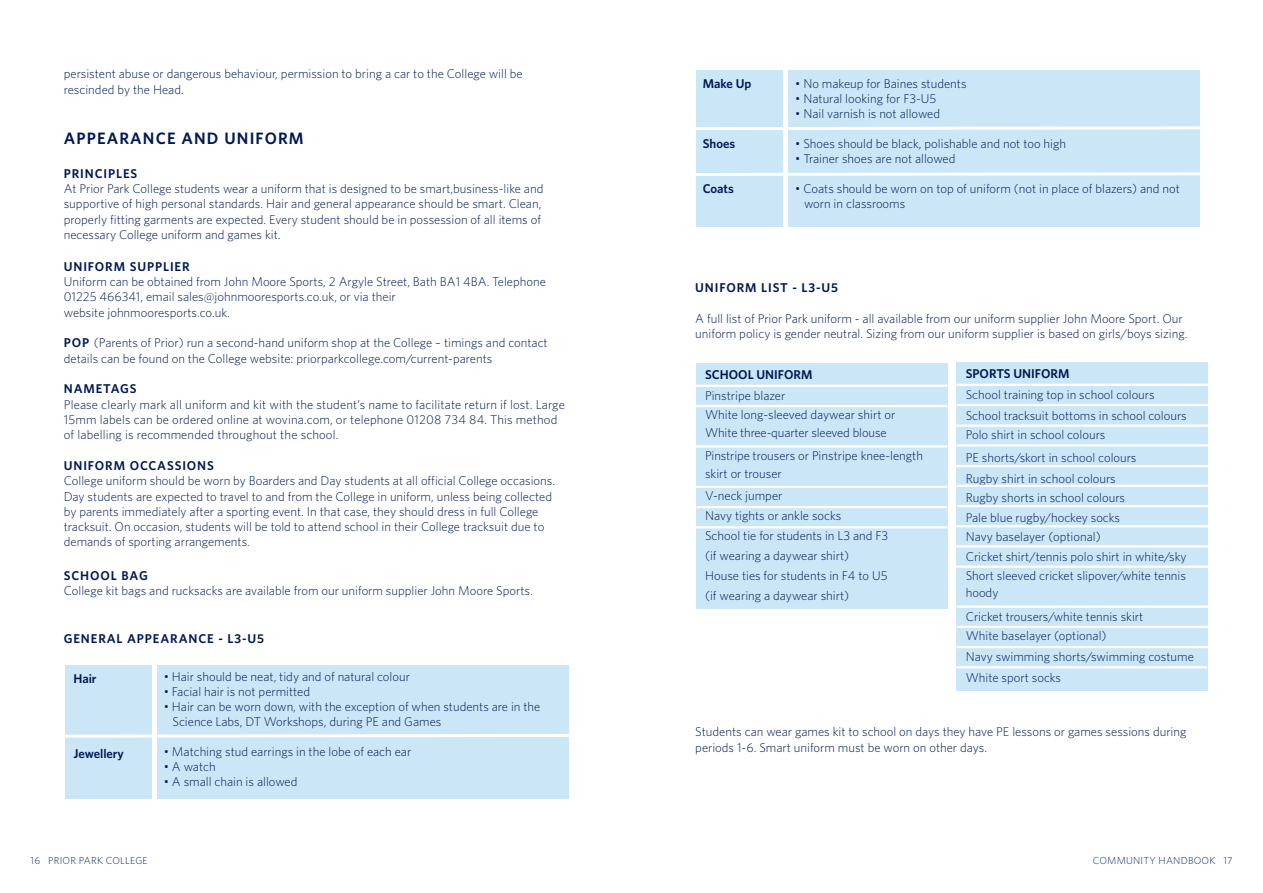
<style>
.page{position:relative;width:1263px;height:893px;background:#fff}
.page>*{position:absolute;margin:0;border:0;box-sizing:border-box;transform-origin:0 0}
.t1{font:600 16.5px "Whitney";letter-spacing:.07em;color:#001954}
.t2{font:300 12.75px/15.3px "Whitney";color:#001954}
.t3{font:600 12.75px "Whitney";letter-spacing:.07em;color:#001954}
.t4{font:600 12.75px "Whitney";color:#001954}
.t5{font:300 10.2px "Whitney";letter-spacing:.02em;color:#002c62}
.s1{font-weight:600}
</style>
<div class="page">
<div style="left:65px;top:666px;width:504px;height:133px;background:#cbe6f7"></div>
<hr style="left:152px;top:664px;width:4px;height:158px;background:#fff">
<svg style="left:65px;top:732px;width:504px;height:7px"></svg>
<div style="left:696px;top:70px;width:504px;height:157px;background:#cbe6f7"></div>
<div style="left:783px;top:58px;width:5px;height:211px;background:#fff"></div>
<svg style="left:696px;top:126px;width:504px;height:4px"></svg>
<svg style="left:696px;top:172px;width:504px;height:4px;background:#f1f8fc"></svg>
<div style="left:696px;top:363px;width:251px;height:246px;background:#cbe6f7"></div>
<hr style="left:696px;top:385px;width:251px;height:2px;background:#fff">
<hr style="left:696px;top:405px;width:251px;height:2px;background:#fff">
<hr style="left:696px;top:445px;width:251px;height:3px;background:#fff">
<hr style="left:696px;top:486px;width:251px;height:2px;background:#fff">
<hr style="left:697px;top:506px;width:250px;height:2px;background:#fff">
<hr style="left:696px;top:526px;width:251px;height:2px;background:#fff">
<div style="left:956px;top:362px;width:252px;height:329px;background:#cbe6f7"></div>
<hr style="left:956px;top:384px;width:252px;height:2px;background:#fff">
<hr style="left:956px;top:404px;width:252px;height:2px;background:#fff">
<hr style="left:956px;top:444px;width:252px;height:3px;background:#fff">
<hr style="left:956px;top:485px;width:252px;height:2px;background:#fff">
<hr style="left:957px;top:505px;width:251px;height:2px;background:#fff">
<hr style="left:956px;top:525px;width:252px;height:2px;background:#fff">
<hr style="left:955px;top:545px;width:260px;height:3px;background:#fff">
<hr style="left:956px;top:605px;width:252px;height:3px;background:#fff">
<hr style="left:956px;top:626px;width:252px;height:2px;background:#fff">
<hr style="left:956px;top:646px;width:252px;height:2px;background:#fff">
<hr style="left:956px;top:666px;width:251px;height:2px;background:#fff">
<hr style="left:954px;top:424px;width:271px;height:3px;background:#fff">
<hr style="left:952px;top:465px;width:261px;height:2px;background:#fff">
<hr style="left:952px;top:566px;width:261px;height:2px;background:#fff">
<p class="t2" style="left:64px;top:66px;width:460px">persistent abuse or dangerous behaviour, permission to bring a car to the College will be</p>
<p class="t2" style="left:64px;top:81px;width:121px">rescinded by the Head.</p>
<p class="t1" style="left:64px;top:128px;width:241px">APPEARANCE AND UNIFORM</p>
<p class="t3" style="left:64px;top:165px;width:75px">PRINCIPLES</p>
<p class="t2" style="left:64px;top:181px;width:481px">At Prior Park College students wear a uniform that is designed to be smart,business-like and supportive of high personal standards. Hair and general appearance should be smart. Clean, properly fitting garments are expected. Every student should be in possession of all items of necessary College uniform and games kit.</p>
<p class="t3" style="left:64px;top:258px;width:127px">UNIFORM SUPPLIER</p>
<p class="t2" style="left:64px;top:274px;width:484px">Uniform can be obtained from John Moore Sports, 2 Argyle Street, Bath BA1 4BA. Telephone<br>01225 466341, email sales@johnmooresports.co.uk, or via their</p>
<p class="t2" style="left:64px;top:304px;width:168px">website johnmooresports.co.uk.</p>
<p class="t2" style="left:64px;top:335px;width:485px"><span class="s1">POP</span> (Parents of Prior) run a second-hand uniform shop at the College – timings and contact details can be found on the College website: priorparkcollege.com/current-parents</p>
<p class="t3" style="left:64px;top:381px;width:74px">NAMETAGS</p>
<p class="t2" style="left:64px;top:396px;width:503px">Please clearly mark all uniform and kit with the student’s name to facilitate return if lost. Large<br>15mm labels can be ordered online at wovina.com, or telephone 01208 734 84. This method of labelling is recommended throughout the school.</p>
<p class="t3" style="left:64px;top:458px;width:152px">UNIFORM OCCASSIONS</p>
<p class="t2" style="left:64px;top:473px;width:493px">College uniform should be worn by Boarders and Day students at all official College occasions.<br>Day students are expected to travel to and from the College in uniform, unless being collected by parents immediately after a sporting event. In that case, they should dress in full College tracksuit. On occasion, students will be told to attend school in their College tracksuit due to demands of sporting arrangements.</p>
<p class="t3" style="left:64px;top:568px;width:86px">SCHOOL BAG</p>
<p class="t2" style="left:64px;top:583px;width:470px">College kit bags and rucksacks are available from our uniform supplier John Moore Sports.</p>
<p class="t3" style="left:64px;top:631px;width:202px">GENERAL APPEARANCE - L3-U5</p>
<p class="t2" style="left:164px;top:668px;width:248px">• Hair should be neat, tidy and of natural colour</p>
<p class="t2" style="left:164px;top:683px;width:148px">• Facial hair is not permitted</p>
<p class="t2" style="left:164px;top:698px;width:378px">• Hair can be worn down, with the exception of when students are in the</p>
<p class="t2" style="left:172px;top:713px;width:270px">Science Labs, DT Workshops, during PE and Games</p>
<p class="t2" style="left:164px;top:743px;width:249px">• Matching stud earrings in the lobe of each ear</p>
<p class="t2" style="left:164px;top:758px;width:54px">• A watch</p>
<p class="t2" style="left:164px;top:773px;width:135px">• A small chain is allowed</p>
<p class="t3" style="left:73px;top:671px;width:25px">Hair</p>
<p class="t4" style="left:73px;top:746px;width:52px">Jewellery</p>
<p class="t5" style="left:31px;top:855px;width:119px">16 PRIOR PARK COLLEGE</p>
<p class="t3" style="left:703px;top:76px;width:50px">Make Up</p>
<p class="t3" style="left:703px;top:136px;width:34px">Shoes</p>
<p class="t3" style="left:703px;top:181px;width:33px">Coats</p>
<p class="t2" style="left:795px;top:76px;width:173px">• No makeup for Baines students</p>
<p class="t2" style="left:795px;top:91px;width:143px">• Natural looking for F3-U5</p>
<p class="t2" style="left:795px;top:106px;width:146px">• Nail varnish is not allowed</p>
<p class="t2" style="left:795px;top:136px;width:272px">• Shoes should be black, polishable and not too high</p>
<p class="t2" style="left:795px;top:151px;width:162px">• Trainer shoes are not allowed</p>
<p class="t2" style="left:795px;top:181px;width:386px">• Coats should be worn on top of uniform (not in place of blazers) and not</p>
<p class="t2" style="left:804px;top:196px;width:103px">worn in classrooms</p>
<p class="t3" style="left:695px;top:280px;width:144px">UNIFORM LIST - L3-U5</p>
<p class="t2" style="left:695px;top:310px;width:494px">A full list of Prior Park uniform - all available from our uniform supplier John Moore Sport. Our uniform policy is gender neutral. Sizing from our uniform supplier is based on girls/boys sizing.</p>
<p class="t4" style="left:705px;top:367px;width:109px">SCHOOL UNIFORM</p>
<p class="t2" style="left:705px;top:388px;width:82px">Pinstripe blazer</p>
<p class="t2" style="left:705px;top:407px;width:192px">White long-sleeved daywear shirt or</p>
<p class="t2" style="left:705px;top:425px;width:183px">White three-quarter sleeved blouse</p>
<p class="t2" style="left:705px;top:448px;width:219px">Pinstripe trousers or Pinstripe knee-length</p>
<p class="t2" style="left:705px;top:466px;width:78px">skirt or trouser</p>
<p class="t2" style="left:705px;top:488px;width:79px">V-neck jumper</p>
<p class="t2" style="left:705px;top:508px;width:138px">Navy tights or ankle socks</p>
<p class="t2" style="left:705px;top:528px;width:185px">School tie for students in L3 and F3</p>
<p class="t2" style="left:705px;top:548px;width:146px">(if wearing a daywear shirt)</p>
<p class="t2" style="left:705px;top:568px;width:184px">House ties for students in F4 to U5</p>
<p class="t2" style="left:705px;top:588px;width:146px">(if wearing a daywear shirt)</p>
<p class="t4" style="left:966px;top:366px;width:105px">SPORTS UNIFORM</p>
<p class="t2" style="left:966px;top:387px;width:190px">School training top in school colours</p>
<p class="t2" style="left:966px;top:408px;width:222px">School tracksuit bottoms in school colours</p>
<p class="t2" style="left:966px;top:427px;width:141px">Polo shirt in school colours</p>
<p class="t2" style="left:966px;top:450px;width:172px">PE shorts/skort in school colours</p>
<p class="t2" style="left:966px;top:471px;width:151px">Rugby shirt in school colours</p>
<p class="t2" style="left:966px;top:490px;width:161px">Rugby shorts in school colours</p>
<p class="t2" style="left:966px;top:510px;width:156px">Pale blue rugby/hockey socks</p>
<p class="t2" style="left:966px;top:529px;width:136px">Navy baselayer (optional)</p>
<p class="t2" style="left:966px;top:549px;width:222px">Cricket shirt/tennis polo shirt in white/sky</p>
<p class="t2" style="left:966px;top:567px;width:222px;line-height:16.5px">Short sleeved cricket slipover/white tennis hoody</p>
<p class="t2" style="left:966px;top:609px;width:179px">Cricket trousers/white tennis skirt</p>
<p class="t2" style="left:966px;top:628px;width:142px">White baselayer (optional)</p>
<p class="t2" style="left:966px;top:649px;width:230px">Navy swimming shorts/swimming costume</p>
<p class="t2" style="left:966px;top:670px;width:97px">White sport socks</p>
<p class="t2" style="left:695px;top:724px;width:493px">Students can wear games kit to school on days they have PE lessons or games sessions during periods 1-6. Smart uniform must be worn on other days.</p>
<p class="t5" style="left:1093px;top:855px;width:141px">COMMUNITY HANDBOOK 17</p>
</div>
